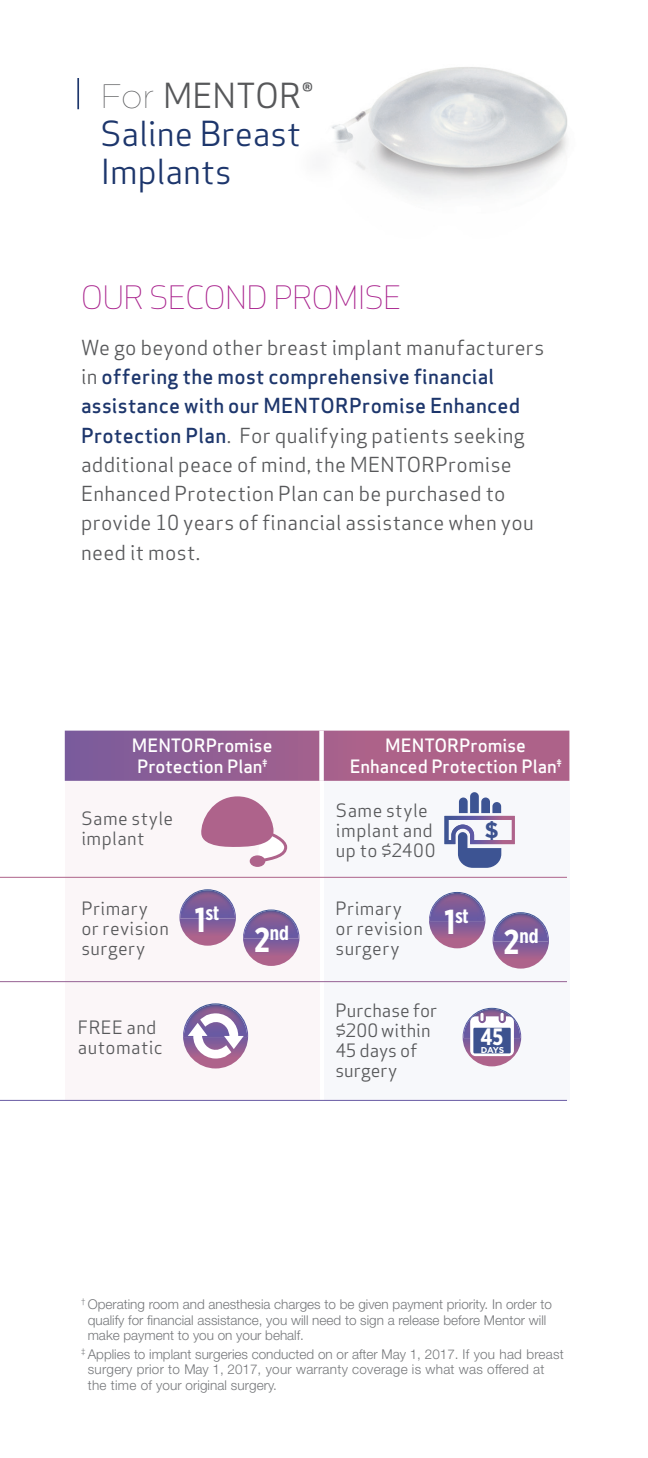
<style>
.page{position:relative;width:648px;height:1458px;background:#fff}
.page>*{position:absolute;margin:0;border:0;box-sizing:border-box;transform-origin:0 0}
.t1{font:33.75px/38.2px "Apex Sans";color:#1d366c}
.t2{font:300 31.5px "Apex Sans";color:#a8218c}
.t3{font:700 23.62px "Gotham X Narrow";color:#fff}
.t4{font:700 22.28px "Gotham";color:#3c528f}
.t5{font:20.25px/29.2px "Apex Sans";letter-spacing:.015em;color:#57585a}
.t6{font:700 20.03px "Gotham X Narrow";letter-spacing:-.005em;color:#fff}
.t7{font:18px/20.2px "Apex Sans";letter-spacing:.02em;color:#57585a}
.t8{font:500 18px/20.2px "Apex Sans";color:#fff}
.t9{font:18px/20.2px "Apex Sans";color:#57585a}
.t10{font:300 13.5px/15.8px "Helvetica Neue LT Std";color:#76787b}
.t11{font:700 8.55px "Gotham";color:#fff}
.s1{font-family:"Gotham";font-weight:100;color:#57585a}
.s2{color:#57585a}
.s3{font-weight:500;color:#1d366c}
.s4{font-size:34.43px}
</style>
<div class="page">
<div style="left:65px;top:781px;width:255px;height:320px;background:#fbf6f8"></div>
<div style="left:324px;top:781px;width:246px;height:320px;background:#f7f8fb"></div>
<svg style="left:65px;top:731px;width:504px;height:50px;background:#9d608f"></svg>
<div style="left:319px;top:731px;width:5px;height:50px;background:#fff"></div>
<svg style="left:445px;top:792px;width:70px;height:76px"></svg>
<hr style="left:0;top:877px;width:567px;height:1px;background:#fff">
<hr style="left:0;top:981px;width:567px;height:1px;background:#fff">
<hr style="left:0;top:1100px;width:567px;height:1px;background:#fff">
<svg style="left:463px;top:1008px;width:58px;height:58px"></svg>
<div style="left:473px;top:1028px;width:38px;height:25px;background:#3c528f"></div>
<svg style="left:183px;top:1003px;width:65px;height:66px"></svg>
<div style="left:250px;top:855px;width:15px;height:12px;border:1px solid #ae638b;border-radius:50%"></div>
<svg style="left:201px;top:796px;width:85px;height:69px"></svg>
<svg style="left:179px;top:889px;width:57px;height:57px"></svg>
<img style="left:180px;top:890px;width:55px;height:28px">
<svg style="left:243px;top:910px;width:56px;height:56px"></svg>
<img style="left:244px;top:911px;width:55px;height:28px">
<svg style="left:429px;top:892px;width:56px;height:56px"></svg>
<img style="left:430px;top:893px;width:55px;height:28px">
<svg style="left:493px;top:912px;width:56px;height:57px"></svg>
<img style="left:493px;top:913px;width:55px;height:28px">
<img style="left:331px;top:67px;width:237px;height:130px">
<hr style="left:77px;top:78px;width:2px;height:31px;background:#1d366c">
<h1 class="t1" style="left:100px;top:73px;width:215px"><span class="s1">For</span> <span class="s2">MENTOR®<br></span>Saline Breast<br>Implants</h1>
<h2 class="t2" style="left:81px;top:277px;width:322px">OUR SECOND PROMISE</h2>
<p class="t5" style="left:81px;top:331px;width:465px">We go beyond other breast implant manufacturers in <span class="s3">offering the most comprehensive financial assistance with our MENTORPromise Enhanced Protection Plan</span>. For qualifying patients seeking additional peace of mind, the MENTORPromise Enhanced Protection Plan can be purchased to provide 10 years of financial assistance when you need it most.</p>
<h3 class="t8" style="left:132px;top:733px;width:142px">MENTORPromise<br>Protection Plan<sup>‡</sup></h3>
<h3 class="t8" style="left:350px;top:733px;width:213px;text-align:center">MENTORPromise<br>Enhanced Protection Plan<sup>‡</sup></h3>
<h3 class="t7" style="left:81px;top:806px;width:93px">Same style implant</h3>
<h3 class="t7" style="left:336px;top:798px;width:101px">Same style implant and up to $2400</h3>
<h3 class="t7" style="left:336px;top:896px;width:89px">Primary or revision surgery</h3>
<h3 class="t7" style="left:81px;top:896px;width:89px">Primary or revision surgery</h3>
<h3 class="t6" style="left:195px;top:901px;width:26px"><span class="s4">1</span>st</h3>
<h3 class="t6" style="left:254px;top:921px;width:36px"><span class="s4">2</span>nd</h3>
<h3 class="t6" style="left:445px;top:903px;width:26px"><span class="s4">1</span>st</h3>
<h3 class="t4" style="left:485px;top:815px;width:16px">$</h3>
<h3 class="t6" style="left:504px;top:923px;width:36px"><span class="s4">2</span>nd</h3>
<h3 class="t7" style="left:78px;top:1015px;width:86px">FREE and automatic</h3>
<h3 class="t9" style="left:336px;top:998px;width:103px">Purchase for $200 within<br>45 days of surgery</h3>
<h3 class="t3" style="left:481px;top:1022px;width:24px">45</h3>
<p class="t11" style="left:481px;top:1044px;width:25px">DAYS</p>
<p class="t10" style="left:88px;top:1296px;width:466px;text-indent:-7px"><sup>†</sup> Operating room and anesthesia charges to be given payment priority. In order to qualify for nancial assistance, you will need to sign a release before Mentor will make payment to you on your behalf.</p>
<p class="t10" style="left:88px;top:1346px;width:478px;text-indent:-7px"><sup>‡</sup> Applies to implant surgeries conducted on or after May 1, 2017. If you had breast surgery prior to May 1, 2017, your warranty coverage is what was offered at the time of your original surgery.</p>
</div>
